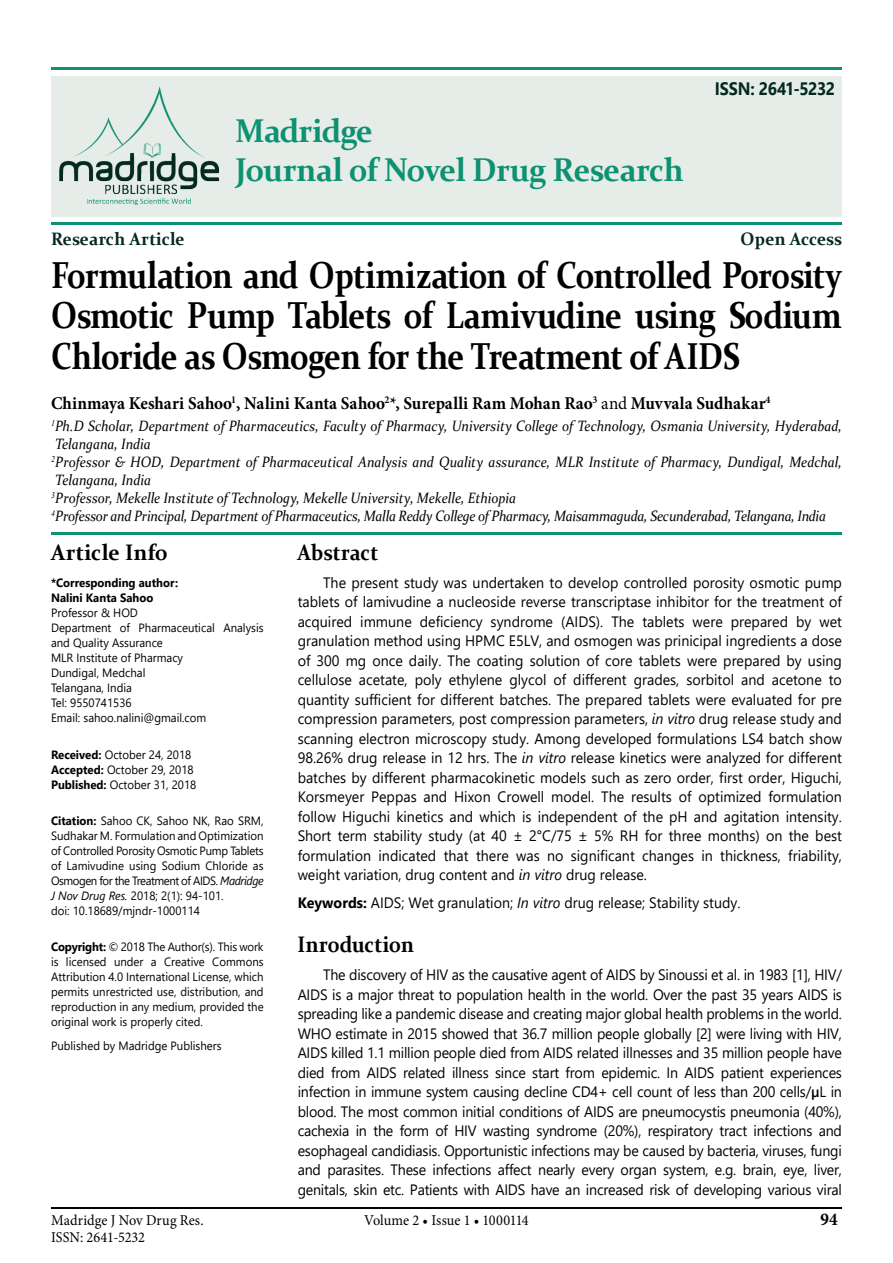
<style>
.page{position:relative;width:893px;height:1263px;background:#fff}
.page>*{position:absolute;margin:0;border:0;box-sizing:border-box;transform-origin:0 0}
.t1{font:700 37.5px/40.5px "Constantia";letter-spacing:-.025em;color:#000;text-align:justify;scale:.85 1}
.t2{font:700 33px/39px "Constantia";letter-spacing:-.02em;color:#0e9172;scale:.95 1}
.t3{font:700 22.5px "Constantia";letter-spacing:.005em;color:#000;scale:.9 1}
.t4{font:700 22.5px "Constantia";letter-spacing:.005em;color:#000;scale:.95 1}
.t5{font:700 18px "Minion Pro";letter-spacing:.005em;color:#000;scale:.95 1}
.t6{font:700 18px "Constantia";color:#032920;scale:.95 1}
.t7{font:700 18px "Segoe UI";letter-spacing:-.03em;color:#032920;scale:.9 1}
.t8{font:15px/19.5px "Segoe UI";color:#000;text-align:justify;scale:.95 1}
.t9{font:italic 15px/18px "Constantia";color:#000;scale:.9 1}
.t10{font:15px "Minion Pro";color:#000;scale:.95 1}
.t11{font:12px/15px "Segoe UI";color:#000;scale:.95 1}
.t12{font:700 12px/15px "Segoe UI";color:#000;scale:.95 1}
.s1{font-weight:400}
.s2{font-weight:700}
.s3{font-style:italic}
.s4{font-weight:600}
</style>
<div class="page">
<hr style="left:51px;top:1208px;width:791px;height:1px;background:#000">
<div style="left:51px;top:76px;width:791px;height:140px;background:#e6ede9"></div>
<hr style="left:51px;top:223px;width:791px;height:2px;background:#0e9172">
<hr style="left:51px;top:532px;width:791px;height:2px;background:#0e9172">
<hr style="left:51px;top:68px;width:791px;height:2px;background:#0e9172">
<img style="left:59px;top:86px;width:160px;height:120px">
<h2 class="t2" style="left:236px;top:109px;width:473px">Madridge<br>Journal of Novel Drug Research</h2>
<p class="t7" style="left:715px;top:71px;width:135px">ISSN: 2641-5232</p>
<p class="t6" style="left:51px;top:226px;width:142px">Research Article</p>
<p class="t6" style="left:741px;top:226px;width:108px">Open Access</p>
<h1 class="t1" style="left:51px;top:253px;width:932px">Formulation and Optimization of Controlled Porosity Osmotic Pump Tablets of Lamivudine using Sodium Chloride as Osmogen for the Treatment of AIDS</h1>
<p class="t5" style="left:51px;top:391px;width:759px">Chinmaya Keshari Sahoo<sup>1</sup>, Nalini Kanta Sahoo<sup>2</sup>*, Surepalli Ram Mohan Rao<sup>3</sup> <span class="s1">and</span> Muvvala Sudhakar<sup>4</sup></p>
<p class="t9" style="left:51px;top:417px;width:880px"><sup>1</sup>Ph.D Scholar, Department of Pharmaceutics, Faculty of Pharmacy, University College of Technology, Osmania University, Hyderabad, Telangana, India<br><sup>2</sup>Professor &amp; HOD, Department of Pharmaceutical Analysis and Quality assurance, MLR Institute of Pharmacy, Dundigal, Medchal, Telangana, India<br><sup>3</sup>Professor, Mekelle Institute of Technology, Mekelle University, Mekelle, Ethiopia<br><sup>4</sup>Professor and Principal, Department of Pharmaceutics, Malla Reddy College of Pharmacy, Maisammaguda, Secunderabad, Telangana, India</p>
<h3 class="t4" style="left:51px;top:536px;width:125px">Article Info</h3>
<p class="t12" style="left:51px;top:575px;width:135px">*Corresponding author:<br>Nalini Kanta Sahoo</p>
<p class="t11" style="left:51px;top:604px;width:225px">Professor &amp; HOD<br>Department of Pharmaceutical Analysis and Quality Assurance<br>MLR Institute of Pharmacy<br>Dundigal, Medchal<br>Telangana, India<br>Tel: 9550741536<br>Email: sahoo.nalini@gmail.com</p>
<p class="t11" style="left:51px;top:746px;width:155px"><span class="s2">Received:</span> October 24, 2018<br><span class="s2">Accepted:</span> October 29, 2018<br><span class="s2">Published:</span> October 31, 2018</p>
<p class="t11" style="left:51px;top:812px;width:225px"><span class="s2">Citation:</span> Sahoo CK, Sahoo NK, Rao SRM, Sudhakar M. Formulation and Optimization of Controlled Porosity Osmotic Pump Tablets of Lamivudine using Sodium Chloride as Osmogen for the Treatment of AIDS. <span class="s3">Madridge J Nov Drug Res.</span> 2018; 2(1): 94-101.<br>doi: 10.18689/mjndr-1000114</p>
<p class="t11" style="left:51px;top:938px;width:225px;text-align:justify"><span class="s2">Copyright:</span> © 2018 The Author(s). This work is licensed under a Creative Commons Attribution 4.0 International License, which permits unrestricted use, distribution, and reproduction in any medium, provided the original work is properly cited.</p>
<p class="t11" style="left:51px;top:1037px;width:181px">Published by Madridge Publishers</p>
<h3 class="t3" style="left:298px;top:536px;width:91px">Abstract</h3>
<p class="t8" style="left:298px;top:571px;width:574px;text-indent:26px">The present study was undertaken to develop controlled porosity osmotic pump tablets of lamivudine a nucleoside reverse transcriptase inhibitor for the treatment of acquired immune deficiency syndrome (AIDS). The tablets were prepared by wet granulation method using HPMC E5LV, and osmogen was prinicipal ingredients a dose of 300 mg once daily. The coating solution of core tablets were prepared by using cellulose acetate, poly ethylene glycol of different grades, sorbitol and acetone to quantity sufficient for different batches. The prepared tablets were evaluated for pre compression parameters, post compression parameters, <span class="s3">in vitro</span> drug release study and scanning electron microscopy study. Among developed formulations LS4 batch show 98.26% drug release in 12 hrs. The <span class="s3">in vitro</span> release kinetics were analyzed for different batches by different pharmacokinetic models such as zero order, first order, Higuchi, Korsmeyer Peppas and Hixon Crowell model. The results of optimized formulation follow Higuchi kinetics and which is independent of the pH and agitation intensity.<br>Short term stability study (at 40 ± 2°C/75 ± 5% RH for three months) on the best formulation indicated that there was no significant changes in thickness, friability, weight variation, drug content and <span class="s3">in vitro</span> drug release.</p>
<p class="t8" style="left:298px;top:892px;width:468px"><span class="s2">Keywords:</span> AIDS; Wet granulation; <span class="s3">In vitro</span> drug release; Stability study.</p>
<h3 class="t3" style="left:298px;top:929px;width:131px">Inroduction</h3>
<p class="t8" style="left:298px;top:964px;width:574px;text-indent:26px">The discovery of HIV as the causative agent of AIDS by Sinoussi et al. in 1983 [1], HIV/ AIDS is a major threat to population health in the world. Over the past 35 years AIDS is spreading like a pandemic disease and creating major global health problems in the world.<br>WHO estimate in 2015 showed that 36.7 million people globally [2] were living with HIV, AIDS killed 1.1 million people died from AIDS related illnesses and 35 million people have died from AIDS related illness since start from epidemic. In AIDS patient experiences infection in immune system causing decline CD4+ cell count of less than 200 cells/<span class="s4">µ</span>L in blood. The most common initial conditions of AIDS are pneumocystis pneumonia (40%), cachexia in the form of HIV wasting syndrome (20%), respiratory tract infections and esophageal candidiasis. Opportunistic infections may be caused by bacteria, viruses, fungi and parasites. These infections affect nearly every organ system, e.g. brain, eye, liver, genitals, skin etc. Patients with AIDS have an increased risk of developing various viral</p>
<p class="t10" style="left:51px;top:1210px;width:162px">Madridge J Nov Drug Res.</p>
<p class="t5" style="left:820px;top:1206px;width:20px">94</p>
<p class="t10" style="left:51px;top:1227px;width:100px">ISSN: 2641-5232</p>
<p class="t10" style="left:364px;top:1210px;width:175px">Volume 2 • Issue 1 • 1000114</p>
</div>
